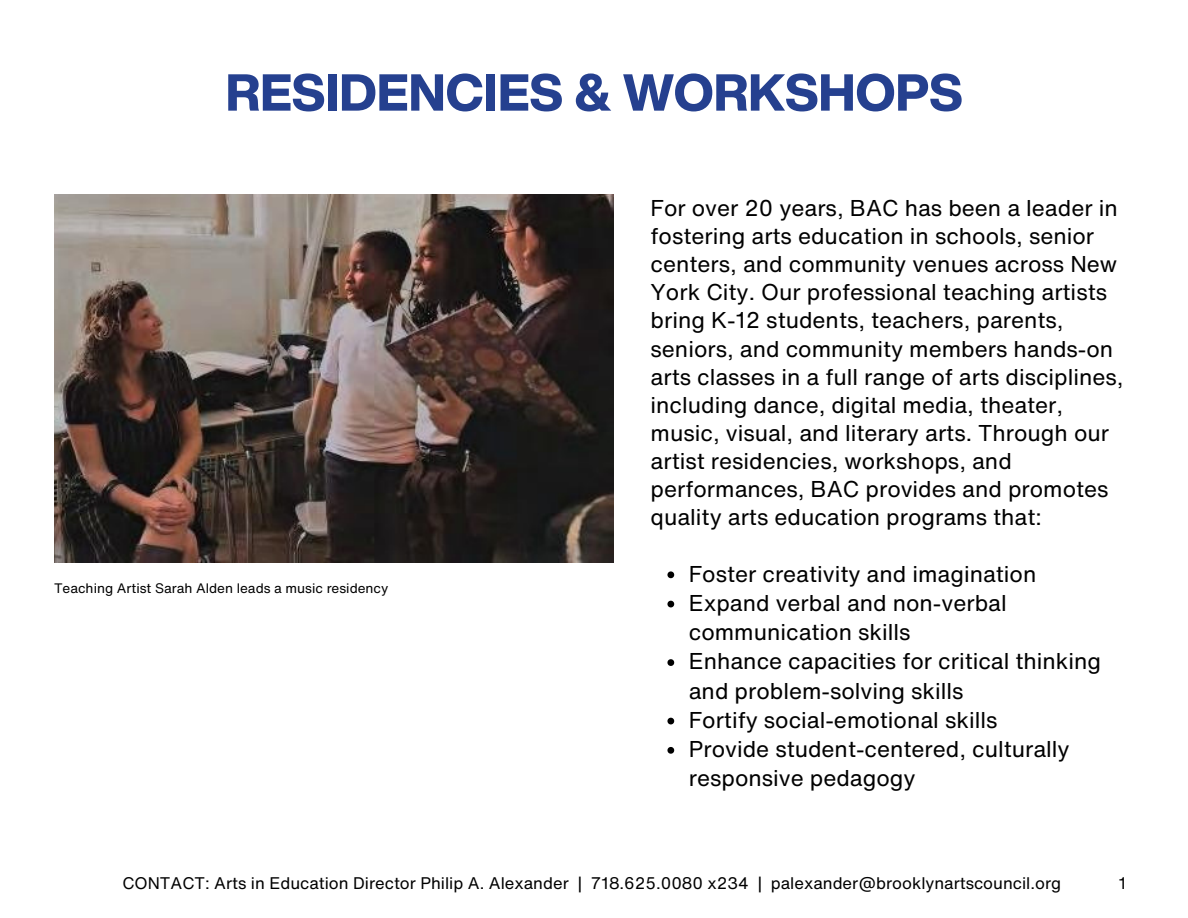
<style>
.page{position:relative;width:1188px;height:918px;background:#fff}
.page>*{position:absolute;margin:0;border:0;box-sizing:border-box;transform-origin:0 0}
.t1{font:800 51px "Helvetica Now Display";color:#25408f}
.t2{font:22.5px/28.2px "Helvetica Now Text";color:#000}
.t3{font:16.5px "Helvetica Now Text";color:#000}
.t4{font:13.5px "Helvetica Now Text";color:#000}
</style>
<div class="page">
<svg style="left:667px;top:571px;width:7px;height:7px"></svg>
<svg style="left:667px;top:601px;width:7px;height:6px"></svg>
<svg style="left:667px;top:659px;width:7px;height:7px"></svg>
<svg style="left:667px;top:718px;width:7px;height:6px"></svg>
<svg style="left:667px;top:747px;width:7px;height:7px"></svg>
<img style="left:54px;top:194px;width:559px;height:368px">
<h1 class="t1" style="left:225px;top:66px;width:739px">RESIDENCIES &amp; WORKSHOPS</h1>
<p class="t4" style="left:54px;top:581px;width:336px">Teaching Artist Sarah Alden leads a music residency</p>
<p class="t2" style="left:651px;top:193px;width:475px">For over 20 years, BAC has been a leader in fostering arts education in schools, senior centers, and community venues across New York City. Our professional teaching artists bring K-12 students, teachers, parents, seniors, and community members hands-on arts classes in a full range of arts disciplines, including dance, digital media, theater, music, visual, and literary arts. Through our artist residencies, workshops, and performances, BAC provides and promotes quality arts education programs that:</p>
<p class="t2" style="left:689px;top:559px;width:414px;line-height:29.2px">Foster creativity and imagination<br>Expand verbal and non-verbal communication skills<br>Enhance capacities for critical thinking and problem-solving skills<br>Fortify social-emotional skills<br>Provide student-centered, culturally responsive pedagogy</p>
<p class="t3" style="left:122px;top:875px;width:940px">CONTACT: Arts in Education Director Philip A. Alexander | 718.625.0080 x234 | palexander@brooklynartscouncil.org</p>
<p class="t3" style="left:1119px;top:875px;width:9px">1</p>
</div>
